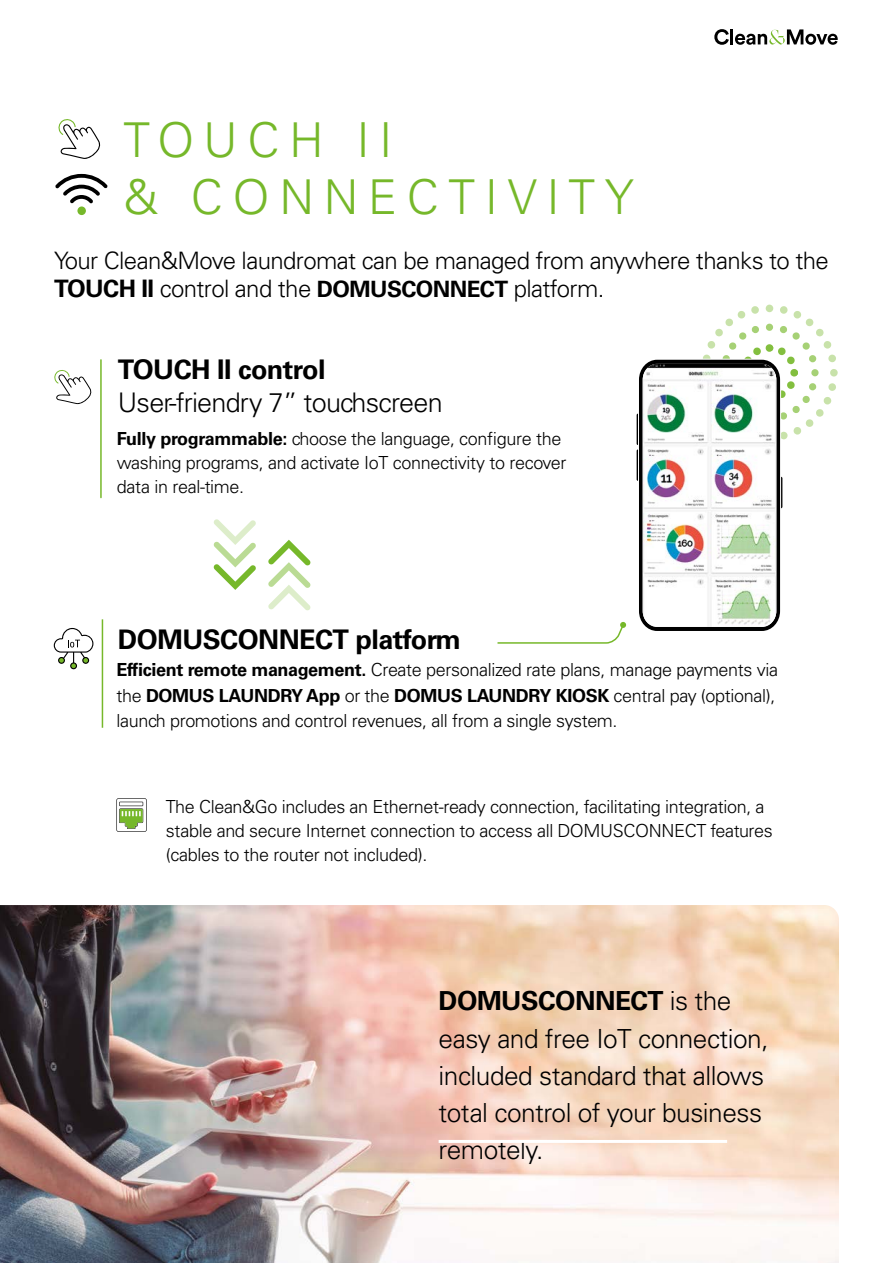
<style>
.page{position:relative;width:893px;height:1263px;background:#fff}
.page>*{position:absolute;margin:0;border:0;box-sizing:border-box;transform-origin:0 0}
.t1{font:300 48px/57.6px "Univers LT Std";letter-spacing:.2em;color:#76b82a}
.t2{font:700 27px "Univers LT Std";letter-spacing:-.02em;color:#000}
.t3{font:300 27px "Univers LT Std";letter-spacing:-.03em;color:#000}
.t4{font:300 26.25px/37.2px "Univers LT Std";letter-spacing:-.02em;color:#000}
.t5{font:300 24px/28.8px "Univers LT Std";letter-spacing:-.025em;color:#000}
.t6{font:300 18px/24px "Univers LT Std";letter-spacing:-.02em;color:#000}
.s1{font-weight:700}
.s2{font-weight:700;font-size:22.5px}
</style>
<div class="page">
<svg style="left:714px;top:29px;width:15px;height:16px"></svg>
<hr style="left:730px;top:29px;width:3px;height:15px;background:#000">
<svg style="left:735px;top:29px;width:103px;height:16px"></svg>
<hr style="left:100px;top:360px;width:2px;height:137px;background:#76b82a">
<svg style="left:55px;top:174px;width:53px;height:29px"></svg>
<div style="left:77px;top:206px;width:9px;height:9px;background:#76b82a;border-radius:50%"></div>
<svg style="left:58px;top:119px;width:43px;height:40px"></svg>
<img style="left:0;top:905px;width:839px;height:358px">
<svg style="left:54px;top:370px;width:38px;height:34px"></svg>
<svg style="left:54px;top:628px;width:39px;height:41px"></svg>
<svg style="left:116px;top:798px;width:31px;height:34px"></svg>
<hr style="left:637px;top:414px;width:2px;height:31px;background:#000">
<hr style="left:637px;top:449px;width:2px;height:32px;background:#000">
<svg style="left:638px;top:305px;width:200px;height:326px"></svg>
<div style="left:639px;top:360px;width:141px;height:271px;background:linear-gradient(to bottom,#000,#010101);border-radius:19px"></div>
<img style="left:643px;top:364px;width:133px;height:263px">
<svg style="left:497px;top:622px;width:129px;height:22px"></svg>
<svg style="left:214px;top:519px;width:42px;height:71px"></svg>
<svg style="left:268px;top:540px;width:42px;height:70px"></svg>
<hr style="left:439px;top:1140px;width:288px;height:3px;background:#fff">
<hr style="left:102px;top:619px;width:1px;height:109px;background:#76b82a">
<h1 class="t1" style="left:124px;top:111px;width:512px">TOUCH II<br>&amp; CONNECTIVITY</h1>
<h3 class="t5" style="left:54px;top:246px;width:776px">Your Clean&amp;Move laundromat can be managed from anywhere thanks to the<br><span class="s1">TOUCH II</span> control and the <span class="s2">DOMUSCONNECT</span> platform.</h3>
<h2 class="t2" style="left:118px;top:354px;width:209px">TOUCH II control</h2>
<h2 class="t3" style="left:118px;top:386px;width:326px">User-friendry 7” touchscreen</h2>
<p class="t6" style="left:117px;top:427px;width:451px"><span class="s1">Fully programmable:</span> choose the language, configure the washing programs, and activate IoT connectivity to recover data in real-time.</p>
<h2 class="t2" style="left:118px;top:624px;width:345px">DOMUSCONNECT platform</h2>
<p class="t6" style="left:116px;top:657px;width:663px;line-height:25.5px"><span class="s1">Efficient remote management.</span> Create personalized rate plans, manage payments via the <span class="s1">DOMUS LAUNDRY App</span> or the <span class="s1">DOMUS LAUNDRY KIOSK</span> central pay (optional), launch promotions and control revenues, all from a single system.</p>
<p class="t6" style="left:166px;top:794px;width:609px">The Clean&amp;Go includes an Ethernet-ready connection, facilitating integration, a stable and secure Internet connection to access all DOMUSCONNECT features (cables to the router not included).</p>
<h3 class="t4" style="left:439px;top:982px;width:331px"><span class="s1">DOMUSCONNECT</span> is the easy and free IoT connection, included standard that allows total control of your business remotely.</h3>
</div>
